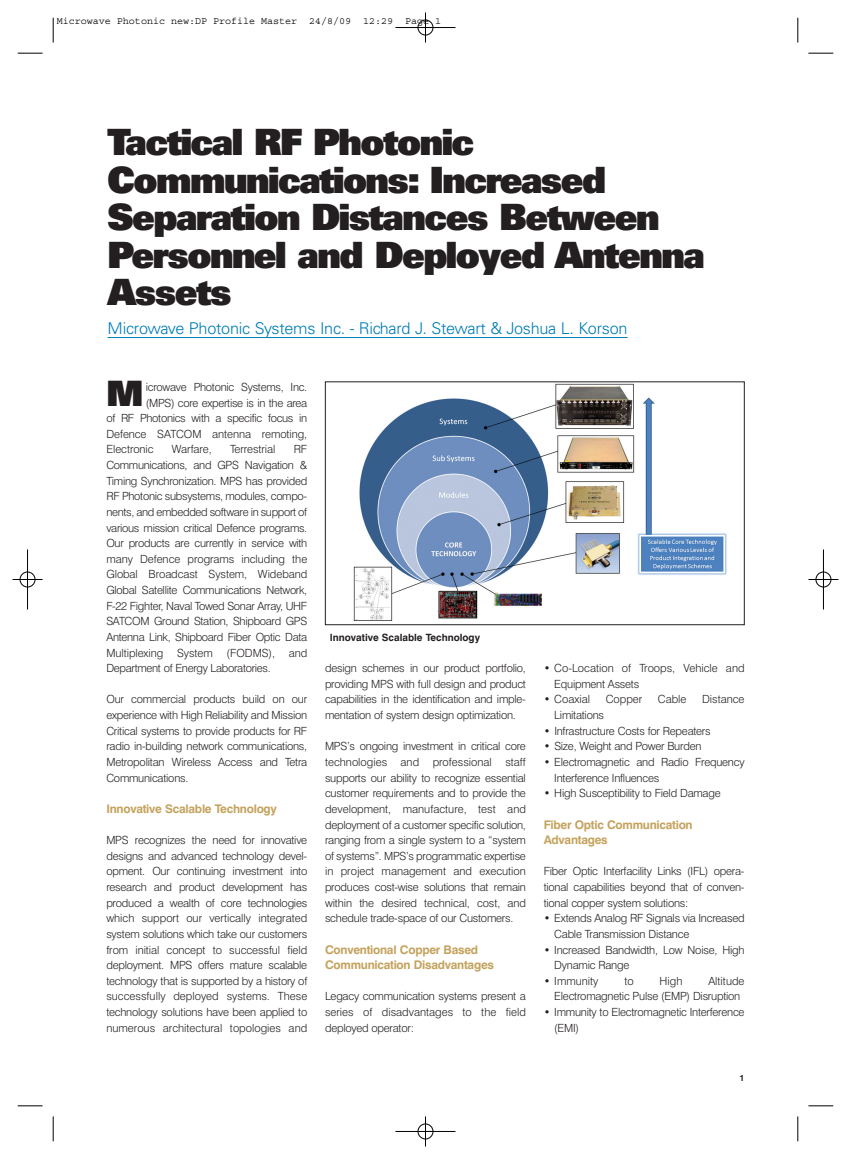
<style>
.page{position:relative;width:851px;height:1159px;background:#fff}
.page>*{position:absolute;margin:0;border:0;box-sizing:border-box;transform-origin:0 0}
.t1{font:900 36.25px/37.5px "Univers";letter-spacing:-.04em;color:#231f20}
.t2{font:900 35px "Univers";color:#231f20}
.t3{font:300 16.25px "Univers";letter-spacing:-.015em;color:#007cb7}
.t4{font:700 11.88px/15.6px "Swiss 721 BT";letter-spacing:-.025em;color:#c4a25c}
.t5{font:300 11.25px/15.6px "Swiss 721 BT";letter-spacing:-.02em;color:#231f20;text-align:justify}
.t6{font:300 11.25px/15.6px "Swiss 721 BT";color:#231f20}
.t7{font:10px "Courier";color:#000}
.t8{font:700 10px "Swiss 721 BT";color:#231f20}
.t9{font:700 8.75px "Swiss 721 BT";color:#231f20}
</style>
<div class="page">
<hr style="left:108px;top:337px;width:519px;height:1px;background:#007cb7">
<img style="left:353px;top:383px;width:374px;height:238px">
<div style="left:325px;top:381px;width:419px;height:244px;border:1px solid #231f20"></div>
<svg style="left:53px;top:18px;width:1px;height:25px"></svg>
<svg style="left:18px;top:53px;width:25px;height:1px"></svg>
<svg style="left:797px;top:18px;width:1px;height:25px"></svg>
<svg style="left:808px;top:53px;width:25px;height:1px"></svg>
<svg style="left:53px;top:1116px;width:1px;height:25px"></svg>
<svg style="left:18px;top:1105px;width:25px;height:1px"></svg>
<svg style="left:797px;top:1116px;width:1px;height:25px"></svg>
<svg style="left:808px;top:1105px;width:25px;height:1px"></svg>
<div style="left:417px;top:20px;width:16px;height:15px;border:1px solid #fff;border-radius:50%"></div>
<div style="left:417px;top:1123px;width:16px;height:16px;border:1px solid #fff;border-radius:50%"></div>
<hr style="left:395px;top:27px;width:60px;height:1px;background:#000">
<hr style="left:395px;top:1131px;width:60px;height:1px;background:#000">
<hr style="left:27px;top:549px;width:1px;height:60px;background:#000">
<hr style="left:823px;top:549px;width:1px;height:60px;background:#000">
<hr style="left:425px;top:13px;width:1px;height:30px;background:#000">
<hr style="left:425px;top:1116px;width:1px;height:30px;background:#000">
<hr style="left:13px;top:579px;width:30px;height:1px;background:#000">
<hr style="left:808px;top:579px;width:30px;height:1px;background:#000">
<div style="left:418px;top:20px;width:15px;height:15px;border:1px solid #000;border-radius:50%"></div>
<div style="left:418px;top:1123px;width:15px;height:16px;border:1px solid #000;border-radius:50%"></div>
<div style="left:20px;top:572px;width:15px;height:15px;border:1px solid #000;border-radius:50%"></div>
<div style="left:815px;top:572px;width:16px;height:15px;border:1px solid #000;border-radius:50%"></div>
<p class="t7" style="left:57px;top:17px;width:385px">Microwave Photonic new:DP Profile Master 24/8/09 12:29 Page 1</p>
<h1 class="t1" style="left:108px;top:127px;width:598px">Tactical RF Photonic<br>Communications: Increased<br>Separation Distances Between<br>Personnel and Deployed Antenna<br>Assets</h1>
<h3 class="t3" style="left:108px;top:323px;width:521px">Microwave Photonic Systems Inc. - Richard J. Stewart &amp; Joshua L. Korson</h3>
<h2 class="t2" style="left:106px;top:381px;width:38px">M</h2>
<p class="t5" style="left:146px;top:380px;width:163px">icrowave Photonic Systems, Inc.</p>
<p class="t5" style="left:146px;top:396px;width:163px">(MPS) core expertise is in the area</p>
<p class="t5" style="left:106px;top:411px;width:202px">of RF Photonics with a specific focus in</p>
<p class="t5" style="left:106px;top:427px;width:202px">Defence SATCOM antenna remoting,</p>
<p class="t5" style="left:106px;top:443px;width:49px">Electronic</p>
<p class="t5" style="left:172px;top:443px;width:41px">Warfare,</p>
<p class="t5" style="left:230px;top:443px;width:47px">Terrestrial</p>
<p class="t5" style="left:106px;top:443px;width:202px;text-indent:187px">RF Communications, and GPS Navigation &amp; Timing Synchronization. MPS has provided RF Photonic subsystems, modules, compo&shy;nents, and embedded software in support of various mission critical Defence programs.<br>Our products are currently in service with many Defence programs including the Global Broadcast System, Wideband Global Satellite Communications Network, F-22 Fighter, Naval Towed Sonar Array, UHF SATCOM Ground Station, Shipboard GPS Antenna Link, Shipboard Fiber Optic Data Multiplexing System (FODMS), and Department of Energy Laboratories.</p>
<p class="t5" style="left:106px;top:693px;width:202px">Our commercial products build on our experience with High Reliability and Mission Critical systems to provide products for RF radio in-building network communications, Metropolitan Wireless Access and Tetra Communications.</p>
<p class="t4" style="left:106px;top:802px;width:172px">Innovative Scalable Technology</p>
<p class="t5" style="left:106px;top:833px;width:202px">MPS recognizes the need for innovative designs and advanced technology devel&shy;opment. Our continuing investment into research and product development has produced a wealth of core technologies which support our vertically integrated system solutions which take our customers from initial concept to successful field deployment. MPS offers mature scalable technology that is supported by a history of successfully deployed systems. These technology solutions have been applied to numerous architectural topologies and</p>
<p class="t8" style="left:330px;top:634px;width:152px">Innovative Scalable Technology</p>
<p class="t5" style="left:325px;top:661px;width:202px">design schemes in our product portfolio, providing MPS with full design and product capabilities in the identification and imple&shy;mentation of system design optimization.</p>
<p class="t5" style="left:325px;top:739px;width:202px">MPS’s ongoing investment in critical core technologies and professional staff supports our ability to recognize essential customer requirements and to provide the development, manufacture, test and deployment of a customer specific solution, ranging from a single system to a “system of systems”. MPS’s programmatic expertise in project management and execution produces cost-wise solutions that remain within the desired technical, cost, and schedule trade-space of our Customers.</p>
<p class="t4" style="left:325px;top:942px;width:170px">Conventional Copper Based<br>Communication Disadvantages</p>
<p class="t5" style="left:325px;top:989px;width:202px">Legacy communication systems present a series of disadvantages to the field deployed operator:</p>
<p class="t6" style="left:554px;top:661px;width:192px;text-indent:-11px">• Co-Location of Troops, Vehicle and<br>Equipment Assets</p>
<p class="t6" style="left:543px;top:693px;width:48px">• Coaxial</p>
<p class="t5" style="left:605px;top:693px;width:38px">Copper</p>
<p class="t5" style="left:657px;top:693px;width:30px">Cable</p>
<p class="t6" style="left:702px;top:693px;width:44px">Distance</p>
<p class="t5" style="left:554px;top:708px;width:51px">Limitations</p>
<p class="t5" style="left:543px;top:724px;width:168px">• Infrastructure Costs for Repeaters</p>
<p class="t5" style="left:543px;top:739px;width:159px">• Size, Weight and Power Burden</p>
<p class="t5" style="left:554px;top:755px;width:192px;text-indent:-11px">• Electromagnetic and Radio Frequency<br>Interference Influences</p>
<p class="t5" style="left:543px;top:786px;width:178px">• High Susceptibility to Field Damage</p>
<p class="t4" style="left:543px;top:817px;width:150px">Fiber Optic Communication<br>Advantages</p>
<p class="t5" style="left:543px;top:864px;width:202px">Fiber Optic Interfacility Links (IFL) opera&shy;tional capabilities beyond that of conven&shy;tional copper system solutions:</p>
<p class="t5" style="left:554px;top:911px;width:192px;text-indent:-11px">• Extends Analog RF Signals via Increased<br>Cable Transmission Distance</p>
<p class="t5" style="left:554px;top:943px;width:192px;text-indent:-11px">• Increased Bandwidth, Low Noise, High<br>Dynamic Range</p>
<p class="t6" style="left:543px;top:974px;width:56px">• Immunity</p>
<p class="t5" style="left:624px;top:974px;width:11px">to</p>
<p class="t5" style="left:659px;top:974px;width:24px">High</p>
<p class="t5" style="left:554px;top:974px;width:192px;text-indent:154px">Altitude<br>Electromagnetic Pulse (EMP) Disruption</p>
<p class="t5" style="left:554px;top:1005px;width:192px;text-indent:-11px">• Immunity to Electromagnetic Interference (EMI)</p>
<p class="t9" style="left:739px;top:1075px;width:6px">1</p>
</div>
